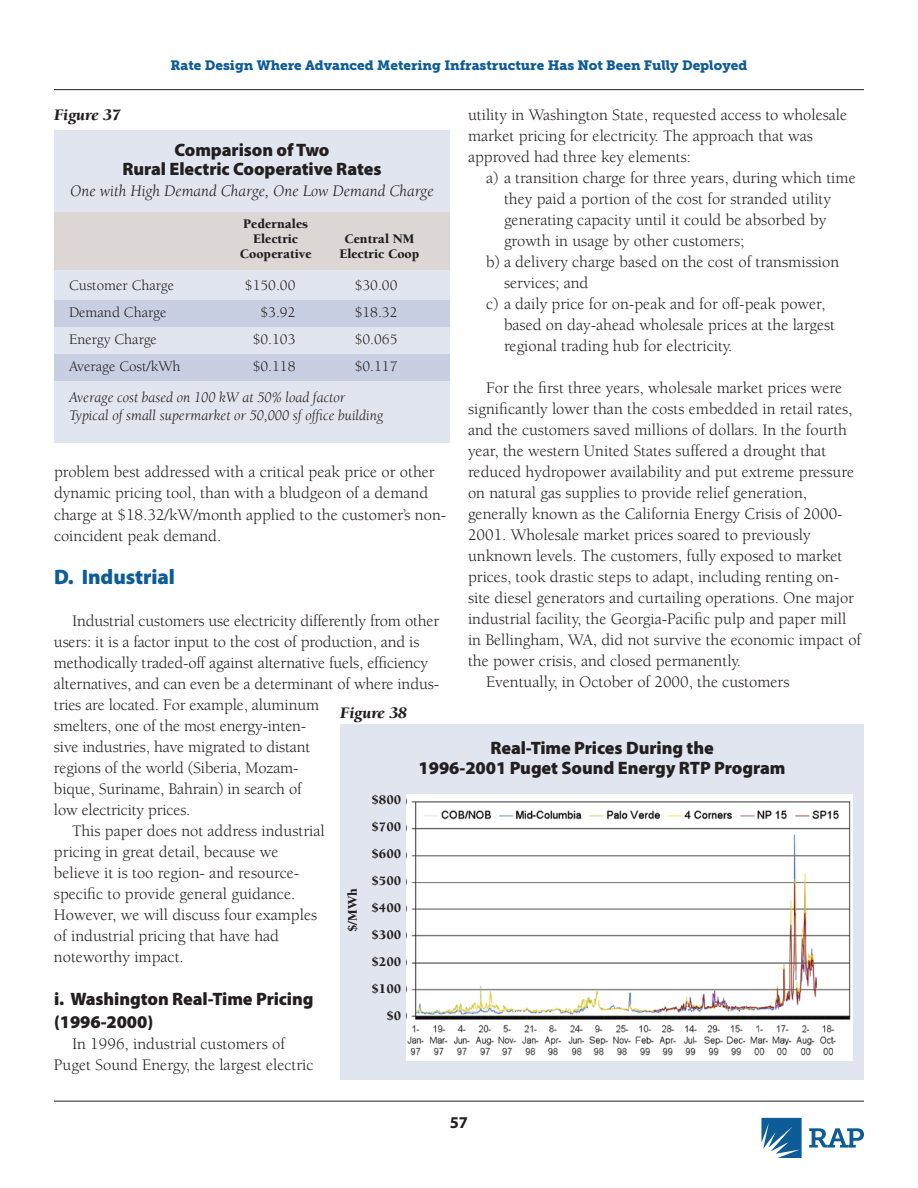
<style>
.page{position:relative;width:918px;height:1188px;background:#fff}
.page>*{position:absolute;margin:0;border:0;box-sizing:border-box;transform-origin:0 0}
.t1{font:900 21px "Myriad Pro";letter-spacing:-.005em;color:#0d5c98}
.t2{font:900 18px/19.5px "Myriad Pro";letter-spacing:-.005em;color:#231f20;text-align:center}
.t3{font:16.5px/21px "Berkeley Std";color:#231f20}
.t4{font:italic 16.5px "Berkeley Std";color:#231f20}
.t5{font:italic 900 16.5px "Berkeley Std";color:#231f20}
.t6{font:700 16.5px "Myriad Pro";color:#231f20}
.t7{font:15px "Berkeley Std";color:#231f20}
.t8{font:italic 15px/18px "Berkeley Std";color:#231f20}
.t9{font:900 13.5px/27px "Berkeley Std";color:#231f20;text-align:center}
.t10{font:13.5px "Museo Slab 900";color:#0d5c98}
</style>
<div class="page">
<hr style="left:54px;top:1101px;width:810px;height:1px;background:#231f20">
<hr style="left:54px;top:89px;width:810px;height:1px;background:#231f20">
<svg style="left:761px;top:1118px;width:41px;height:40px"></svg>
<svg style="left:809px;top:1128px;width:55px;height:20px"></svg>
<div style="left:54px;top:130px;width:396px;height:313px;background:#e1e5ef"></div>
<div style="left:54px;top:300px;width:396px;height:27px;background:#c9cfe3"></div>
<div style="left:54px;top:354px;width:396px;height:27px;background:#c9cfe3"></div>
<div style="left:54px;top:212px;width:396px;height:58px;background:#dcd7d5"></div>
<div style="left:340px;top:724px;width:524px;height:356px;background:#e1e5ef"></div>
<img style="left:407px;top:795px;width:446px;height:266px">
<p class="t10" style="left:171px;top:57px;width:578px">Rate Design Where Advanced Metering Infrastructure Has Not Been Fully Deployed</p>
<p class="t3" style="left:468px;top:104px;width:381px">utility in Washington State, requested access to wholesale market pricing for electricity. The approach that was approved had three key elements:</p>
<p class="t3" style="left:486px;top:167px;width:371px">a) a transition charge for three years, during which time</p>
<p class="t3" style="left:504px;top:188px;width:329px">they paid a portion of the cost for stranded utility</p>
<p class="t3" style="left:504px;top:209px;width:324px">generating capacity until it could be absorbed by</p>
<p class="t3" style="left:504px;top:230px;width:242px">growth in usage by other customers;</p>
<p class="t3" style="left:486px;top:251px;width:355px">b) a delivery charge based on the cost of transmission</p>
<p class="t3" style="left:504px;top:272px;width:86px">services; and</p>
<p class="t3" style="left:486px;top:293px;width:341px">c) a daily price for on-peak and for off-peak power,</p>
<p class="t3" style="left:504px;top:314px;width:333px">based on day-ahead wholesale prices at the largest</p>
<p class="t3" style="left:504px;top:335px;width:230px">regional trading hub for electricity.</p>
<p class="t3" style="left:486px;top:377px;width:358px">For the first three years, wholesale market prices were</p>
<p class="t3" style="left:468px;top:398px;width:386px">significantly lower than the costs embedded in retail rates,</p>
<p class="t3" style="left:468px;top:419px;width:381px">and the customers saved millions of dollars. In the fourth</p>
<p class="t3" style="left:468px;top:440px;width:360px">year, the western United States suffered a drought that</p>
<p class="t3" style="left:468px;top:461px;width:388px">reduced hydropower availability and put extreme pressure</p>
<p class="t3" style="left:468px;top:482px;width:341px">on natural gas supplies to provide relief generation,</p>
<p class="t3" style="left:468px;top:503px;width:376px">generally known as the California Energy Crisis of 2000-</p>
<p class="t3" style="left:468px;top:524px;width:344px">2001. Wholesale market prices soared to previously</p>
<p class="t3" style="left:468px;top:545px;width:376px">unknown levels. The customers, fully exposed to market</p>
<p class="t3" style="left:468px;top:566px;width:373px">prices, took drastic steps to adapt, including renting on-</p>
<p class="t3" style="left:468px;top:587px;width:388px">site diesel generators and curtailing operations. One major</p>
<p class="t3" style="left:468px;top:608px;width:380px">industrial facility, the Georgia-Pacific pulp and paper mill</p>
<p class="t3" style="left:468px;top:629px;width:395px">in Bellingham, WA, did not survive the economic impact of</p>
<p class="t3" style="left:468px;top:650px;width:275px">the power crisis, and closed permanently.</p>
<p class="t3" style="left:486px;top:671px;width:305px">Eventually, in October of 2000, the customers</p>
<p class="t5" style="left:54px;top:106px;width:68px">Figure 37</p>
<p class="t2" style="left:123px;top:140px;width:261px">Comparison of Two<br>Rural Electric Cooperative Rates</p>
<p class="t4" style="left:70px;top:182px;width:365px">One with High Demand Charge, One Low Demand Charge</p>
<p class="t9" style="left:240px;top:217px;width:73px;line-height:15px">Pedernales<br>Electric<br>Cooperative</p>
<p class="t9" style="left:339px;top:232px;width:82px;line-height:15px">Central NM<br>Electric Coop</p>
<p class="t7" style="left:69px;top:277px;width:107px">Customer Charge</p>
<p class="t7" style="left:245px;top:277px;width:52px">$150.00</p>
<p class="t7" style="left:355px;top:277px;width:44px">$30.00</p>
<p class="t7" style="left:69px;top:304px;width:99px">Demand Charge</p>
<p class="t7" style="left:260px;top:304px;width:37px">$3.92</p>
<p class="t7" style="left:355px;top:304px;width:44px">$18.32</p>
<p class="t7" style="left:69px;top:331px;width:90px">Energy Charge</p>
<p class="t7" style="left:253px;top:331px;width:44px">$0.103</p>
<p class="t7" style="left:355px;top:331px;width:44px">$0.065</p>
<p class="t7" style="left:69px;top:358px;width:113px">Average Cost/kWh</p>
<p class="t7" style="left:253px;top:358px;width:44px">$0.118</p>
<p class="t7" style="left:355px;top:358px;width:44px">$0.117</p>
<p class="t8" style="left:69px;top:389px;width:316px">Average cost based on 100 kW at 50% load factor<br>Typical of small supermarket or 50,000 sf office building</p>
<p class="t3" style="left:54px;top:462px;width:394px">problem best addressed with a critical peak price or other dynamic pricing tool, than with a bludgeon of a demand charge at $18.32/kW/month applied to the customer’s non&shy;coincident peak demand.</p>
<p class="t1" style="left:54px;top:565px;width:122px">D. Industrial</p>
<p class="t3" style="left:72px;top:611px;width:369px">Industrial customers use electricity differently from other</p>
<p class="t3" style="left:54px;top:632px;width:367px">users: it is a factor input to the cost of production, and is</p>
<p class="t3" style="left:54px;top:653px;width:376px">methodically traded-off against alternative fuels, efficiency</p>
<p class="t3" style="left:54px;top:674px;width:387px">alternatives, and can even be a determinant of where indus-</p>
<p class="t3" style="left:54px;top:695px;width:267px">tries are located. For example, aluminum</p>
<p class="t3" style="left:54px;top:716px;width:254px">smelters, one of the most energy-inten-</p>
<p class="t3" style="left:54px;top:737px;width:258px">sive industries, have migrated to distant</p>
<p class="t3" style="left:54px;top:758px;width:246px">regions of the world (Siberia, Mozam-</p>
<p class="t3" style="left:54px;top:779px;width:249px">bique, Suriname, Bahrain) in search of</p>
<p class="t3" style="left:54px;top:800px;width:138px">low electricity prices.</p>
<p class="t3" style="left:72px;top:821px;width:254px">This paper does not address industrial</p>
<p class="t3" style="left:54px;top:842px;width:226px">pricing in great detail, because we</p>
<p class="t3" style="left:54px;top:863px;width:247px">believe it is too region- and resource-</p>
<p class="t3" style="left:54px;top:884px;width:243px">specific to provide general guidance.</p>
<p class="t3" style="left:54px;top:905px;width:265px">However, we will discuss four examples</p>
<p class="t3" style="left:54px;top:926px;width:227px">of industrial pricing that have had</p>
<p class="t3" style="left:54px;top:947px;width:131px">noteworthy impact.</p>
<p class="t2" style="left:54px;top:988px;width:261px;line-height:22.5px;text-align:left">i. Washington Real-Time Pricing (1996-2000)</p>
<p class="t3" style="left:54px;top:1034px;width:261px;text-indent:18px">In 1996, industrial customers of<br>Puget Sound Energy, the largest electric</p>
<p class="t5" style="left:340px;top:704px;width:68px">Figure 38</p>
<p class="t2" style="left:419px;top:738px;width:368px">Real-Time Prices During the<br>1996-2001 Puget Sound Energy RTP Program</p>
<p class="t9" style="left:371px;top:787px;width:32px;text-align:right">$800 $700 $600 $500 $400 $300 $200 $100 $0</p>
<p class="t9" style="left:339px;top:932px;width:45px;rotate:-90deg">$/MWh</p>
<p class="t6" style="left:450px;top:1114px;width:20px">57</p>
</div>
